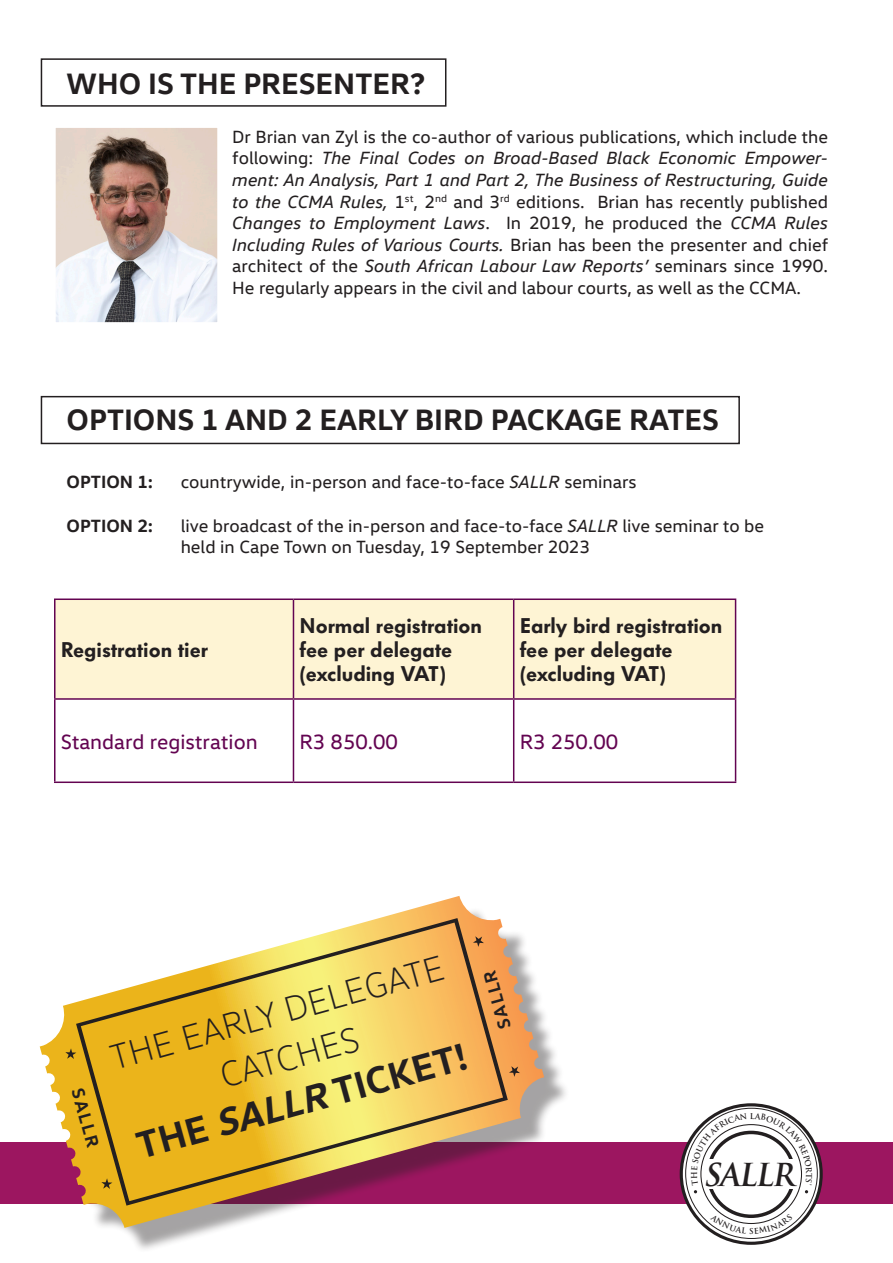
<style>
.page{position:relative;width:893px;height:1263px;background:#fff}
.page>*{position:absolute;margin:0;border:0;box-sizing:border-box;transform-origin:0 0}
.t1{font:700 38.55px "VW Head";color:#231f20}
.t2{font:300 36px "VW Head";color:#231f20}
.t3{font:italic 700 30.9px "Trajan Pro";color:#231f20}
.t4{font:700 30px "VW Head";color:#231f20}
.t5{font:21px "Volkswagen Headline";color:#231f20}
.t6{font:21px "VW Head";color:#630451}
.t7{font:18px/21.6px "VW Head";color:#231f20;text-align:justify}
.t8{font:700 18px "VW Head";color:#231f20}
.s1{font-style:italic}
</style>
<div class="page">
<div style="left:41px;top:58px;width:405px;height:49px;border:2px solid #231f20"></div>
<img style="left:57px;top:129px;width:159px;height:192px">
<div style="left:41px;top:396px;width:699px;height:48px;border:2px solid #231f20"></div>
<div style="left:56px;top:600px;width:679px;height:98px;background:#fef4d4"></div>
<hr style="left:54px;top:598px;width:239px;height:2px;background:#630451">
<hr style="left:54px;top:600px;width:2px;height:98px;background:#630451">
<hr style="left:293px;top:598px;width:221px;height:2px;background:#630451">
<hr style="left:293px;top:600px;width:1px;height:98px;background:#630451">
<hr style="left:514px;top:598px;width:222px;height:2px;background:#630451">
<hr style="left:513px;top:600px;width:1px;height:98px;background:#630451">
<hr style="left:735px;top:600px;width:1px;height:98px;background:#630451">
<hr style="left:54px;top:698px;width:239px;height:2px;background:#630451">
<hr style="left:54px;top:700px;width:2px;height:81px;background:#630451">
<hr style="left:293px;top:698px;width:221px;height:2px;background:#630451">
<hr style="left:293px;top:700px;width:1px;height:81px;background:#630451">
<hr style="left:514px;top:698px;width:222px;height:2px;background:#630451">
<hr style="left:513px;top:700px;width:1px;height:81px;background:#630451">
<hr style="left:735px;top:700px;width:1px;height:81px;background:#630451">
<hr style="left:54px;top:781px;width:239px;height:2px;background:#630451">
<hr style="left:293px;top:781px;width:221px;height:2px;background:#630451">
<hr style="left:514px;top:781px;width:222px;height:2px;background:#630451">
<div style="left:0;top:1142px;width:893px;height:61px;background:#9c1660"></div>
<svg style="left:681px;top:1105px;width:140px;height:138px"></svg>
<div style="left:680px;top:1103px;width:143px;height:142px;border:3px solid #231f20;border-radius:50%"></div>
<div style="left:50px;top:906px;width:519px;height:347px;background:#231f20;opacity:.41"></div>
<svg style="left:40px;top:896px;width:504px;height:332px"></svg>
<svg style="left:76px;top:918px;width:432px;height:287px"></svg>
<svg style="left:473px;top:936px;width:11px;height:11px"></svg>
<svg style="left:509px;top:1066px;width:11px;height:11px"></svg>
<svg style="left:101px;top:1178px;width:11px;height:11px"></svg>
<svg style="left:65px;top:1048px;width:11px;height:11px"></svg>
<svg style="left:691px;top:1113px;width:121px;height:121px"></svg>
<p class="t4" style="left:67px;top:64px;width:360px">WHO IS THE PRESENTER?</p>
<p class="t7" style="left:232px;top:125px;width:598px">Dr Brian van Zyl is the co-author of various publications, which include the following: <span class="s1">The Final Codes on Broad-Based Black Economic Empower&shy;ment: An Analysis, Part 1 and Part 2, The Business of Restructuring, Guide to the CCMA Rules,</span> 1<sup>st</sup>, 2<sup>nd</sup> and 3<sup>rd</sup> editions. Brian has recently published <span class="s1">Changes to Employment Laws</span>. In 2019, he produced the <span class="s1">CCMA Rules Including Rules of Various Courts.</span> Brian has been the presenter and chief architect of the <span class="s1">South African Labour Law Reports’</span> seminars since 1990.<br>He regularly appears in the civil and labour courts, as well as the CCMA.</p>
<p class="t4" style="left:67px;top:401px;width:654px">OPTIONS 1 AND 2 EARLY BIRD PACKAGE RATES</p>
<p class="t8" style="left:67px;top:470px;width:88px">OPTION 1:</p>
<p class="t7" style="left:181px;top:471px;width:458px">countrywide, in-person and face-to-face <span class="s1">SALLR</span> seminars</p>
<p class="t8" style="left:67px;top:514px;width:88px">OPTION 2:</p>
<p class="t7" style="left:181px;top:514px;width:585px">live broadcast of the in-person and face-to-face <span class="s1">SALLR</span> live seminar to be</p>
<p class="t7" style="left:181px;top:536px;width:411px">held in Cape Town on Tuesday, 19 September 2023</p>
<p class="t5" style="left:61px;top:637px;width:149px">Registration tier</p>
<p class="t5" style="left:299px;top:613px;width:184px">Normal registration</p>
<p class="t5" style="left:299px;top:637px;width:154px">fee per delegate</p>
<p class="t5" style="left:299px;top:661px;width:148px">(excluding VAT)</p>
<p class="t5" style="left:520px;top:613px;width:204px">Early bird registration</p>
<p class="t5" style="left:520px;top:637px;width:154px">fee per delegate</p>
<p class="t5" style="left:520px;top:661px;width:148px">(excluding VAT)</p>
<p class="t6" style="left:61px;top:729px;width:198px">Standard registration</p>
<p class="t6" style="left:299px;top:729px;width:100px">R3 850.00</p>
<p class="t6" style="left:520px;top:729px;width:100px">R3 250.00</p>
<p class="t8" style="left:88px;top:1085px;width:62px;rotate:74deg">SALLR</p>
<p class="t2" style="left:106px;top:1036px;width:346px;rotate:-15deg">THE EARLY DELEGATE</p>
<p class="t2" style="left:215px;top:1055px;width:144px;rotate:-15deg">CATCHES</p>
<p class="t1" style="left:131px;top:1120px;width:342px;rotate:-15deg">THE <span class="s1">SALLR</span> TICKET!</p>
<p class="t8" style="left:494px;top:1032px;width:62px;rotate:-106deg">SALLR</p>
<p class="t3" style="left:703px;top:1155px;width:93px">SALLR</p>
</div>
